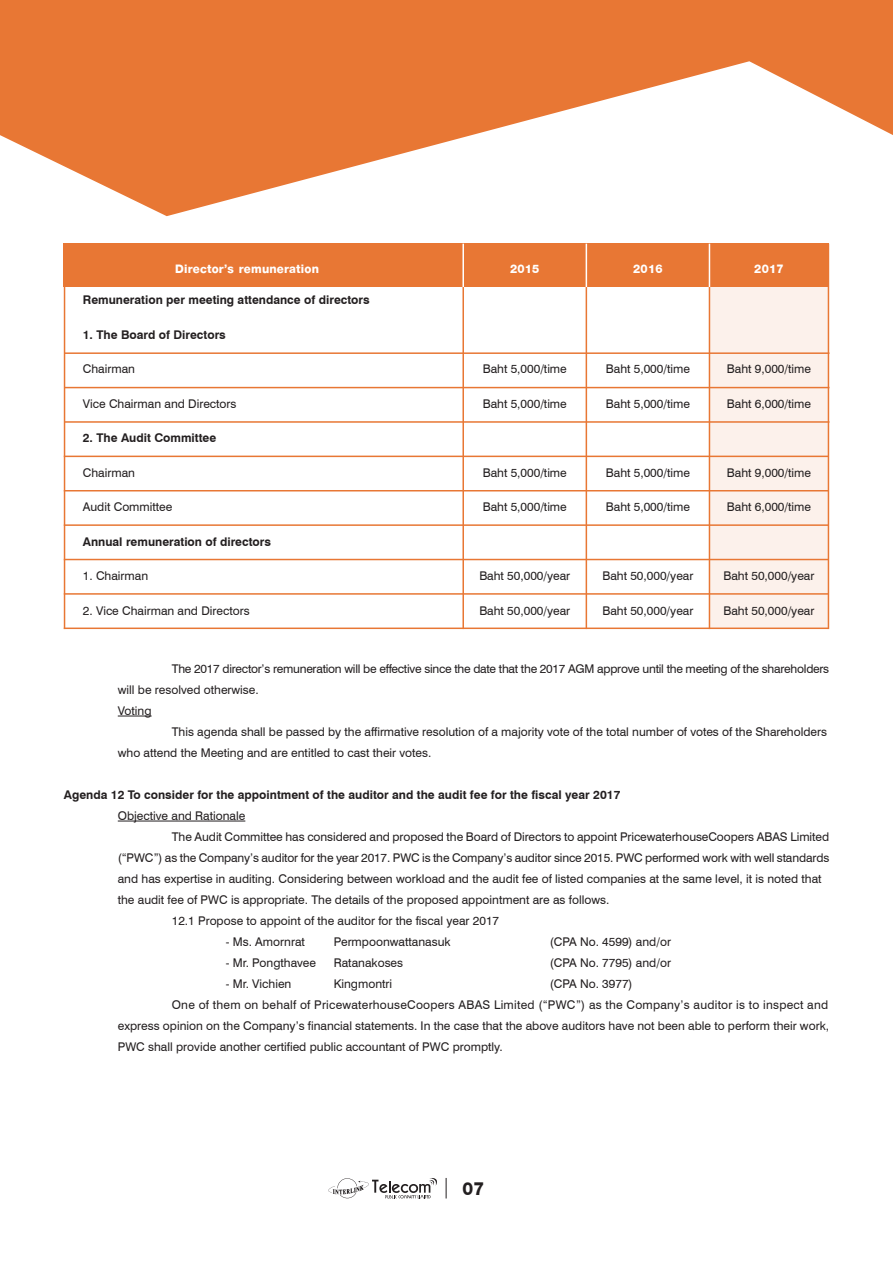
<style>
.page{position:relative;width:893px;height:1263px;background:#fff}
.page>*{position:absolute;margin:0;border:0;box-sizing:border-box;transform-origin:0 0}
.t1{font:27px "PS Lx Empire Extra";color:#231f20}
.t2{font:18px "PS Lx Empire Extra";letter-spacing:.01em;color:#fff}
.t3{font:12px "Swiss 721 BT";color:#231f20}
.t4{font:700 12px "Swiss 721 BT";color:#231f20}
.t5{font:12px "Swiss 721 BT";letter-spacing:-.02em;color:#231f20}
.t6{font:12px "Swiss 721 BT";letter-spacing:.02em;color:#231f20}
</style>
<div class="page">
<svg style="left:328px;top:1178px;width:109px;height:20px"></svg>
<svg style="left:446px;top:1178px;width:1px;height:20px"></svg>
<svg style="left:0;top:0;width:893px;height:216px;fill:#e87734"></svg>
<div style="left:709px;top:245px;width:119px;height:382px;background:linear-gradient(to right,#fcf0ea,#fcf0ea)"></div>
<hr style="left:118px;top:716px;width:34px;height:1px;background:#231f20">
<hr style="left:118px;top:821px;width:127px;height:1px;background:#231f20">
<div style="left:64px;top:244px;width:765px;height:43px;background:#e87734"></div>
<hr style="left:64px;top:244px;width:1px;height:385px;background:#e87734">
<hr style="left:65px;top:352px;width:764px;height:2px;background:#e87734">
<hr style="left:65px;top:387px;width:764px;height:1px;background:#e87734">
<hr style="left:65px;top:421px;width:764px;height:2px;background:#e87734">
<hr style="left:64px;top:456px;width:764px;height:1px;background:#e87734">
<hr style="left:64px;top:593px;width:764px;height:2px;background:#e87734">
<hr style="left:64px;top:524px;width:764px;height:2px;background:#e87734">
<hr style="left:64px;top:490px;width:764px;height:1px;background:#e87734">
<hr style="left:64px;top:627px;width:764px;height:2px;background:#e87734">
<hr style="left:64px;top:559px;width:764px;height:1px;background:#e87734">
<hr style="left:462px;top:244px;width:2px;height:385px;background:#e87734">
<hr style="left:586px;top:244px;width:1px;height:385px;background:#e87734">
<hr style="left:709px;top:244px;width:1px;height:385px;background:#e87734">
<hr style="left:828px;top:244px;width:1px;height:385px;background:#e87734">
<hr style="left:462px;top:244px;width:2px;height:43px;background:#fff">
<hr style="left:586px;top:244px;width:1px;height:43px;background:#fff">
<hr style="left:709px;top:244px;width:1px;height:43px;background:#fff">
<div style="left:1px;top:0;width:892px;height:14px;background:#e87734"></div>
<h2 class="t2" style="left:175px;top:259px;width:145px">Director’s remuneration</h2>
<h2 class="t2" style="left:510px;top:259px;width:31px">2015</h2>
<h2 class="t2" style="left:633px;top:259px;width:31px">2016</h2>
<h2 class="t2" style="left:754px;top:259px;width:31px">2017</h2>
<p class="t4" style="left:83px;top:293px;width:288px">Remuneration per meeting attendance of directors</p>
<p class="t4" style="left:83px;top:327px;width:145px">1. The Board of Directors</p>
<p class="t3" style="left:83px;top:362px;width:54px">Chairman</p>
<p class="t3" style="left:83px;top:396px;width:155px">Vice Chairman and Directors</p>
<p class="t4" style="left:83px;top:431px;width:135px">2. The Audit Committee</p>
<p class="t3" style="left:83px;top:465px;width:54px">Chairman</p>
<p class="t3" style="left:83px;top:500px;width:91px">Audit Committee</p>
<p class="t4" style="left:83px;top:534px;width:190px">Annual remuneration of directors</p>
<p class="t3" style="left:83px;top:569px;width:67px">1. Chairman</p>
<p class="t3" style="left:83px;top:603px;width:168px">2. Vice Chairman and Directors</p>
<p class="t3" style="left:483px;top:362px;width:86px">Baht 5,000/time</p>
<p class="t3" style="left:483px;top:396px;width:86px">Baht 5,000/time</p>
<p class="t3" style="left:606px;top:362px;width:86px">Baht 5,000/time</p>
<p class="t3" style="left:606px;top:396px;width:86px">Baht 5,000/time</p>
<p class="t3" style="left:727px;top:362px;width:86px">Baht 9,000/time</p>
<p class="t3" style="left:727px;top:396px;width:86px">Baht 6,000/time</p>
<p class="t3" style="left:483px;top:465px;width:86px">Baht 5,000/time</p>
<p class="t3" style="left:483px;top:500px;width:86px">Baht 5,000/time</p>
<p class="t3" style="left:606px;top:465px;width:86px">Baht 5,000/time</p>
<p class="t3" style="left:606px;top:500px;width:86px">Baht 5,000/time</p>
<p class="t3" style="left:727px;top:465px;width:86px">Baht 9,000/time</p>
<p class="t3" style="left:727px;top:500px;width:86px">Baht 6,000/time</p>
<p class="t3" style="left:479px;top:569px;width:92px">Baht 50,000/year</p>
<p class="t3" style="left:479px;top:603px;width:92px">Baht 50,000/year</p>
<p class="t3" style="left:602px;top:569px;width:92px">Baht 50,000/year</p>
<p class="t3" style="left:602px;top:603px;width:92px">Baht 50,000/year</p>
<p class="t3" style="left:723px;top:569px;width:92px">Baht 50,000/year</p>
<p class="t3" style="left:723px;top:603px;width:92px">Baht 50,000/year</p>
<p class="t5" style="left:172px;top:661px;width:659px">The 2017 director’s remuneration will be effective since the date that the 2017 AGM approve until the meeting of the shareholders</p>
<p class="t3" style="left:118px;top:682px;width:142px">will be resolved otherwise.</p>
<p class="t3" style="left:118px;top:703px;width:35px">Voting</p>
<p class="t3" style="left:172px;top:724px;width:657px">This agenda shall be passed by the affirmative resolution of a majority vote of the total number of votes of the Shareholders</p>
<p class="t3" style="left:118px;top:745px;width:315px">who attend the Meeting and are entitled to cast their votes.</p>
<p class="t4" style="left:64px;top:787px;width:558px">Agenda 12 To consider for the appointment of the auditor and the audit fee for the fiscal year 2017</p>
<p class="t3" style="left:118px;top:808px;width:129px">Objective and Rationale</p>
<p class="t3" style="left:172px;top:829px;width:659px">The Audit Committee has considered and proposed the Board of Directors to appoint PricewaterhouseCoopers ABAS Limited</p>
<p class="t3" style="left:118px;top:850px;width:713px">(“PWC”) as the Company’s auditor for the year 2017. PWC is the Company’s auditor since 2015. PWC performed work with well standards</p>
<p class="t3" style="left:118px;top:871px;width:705px">and has expertise in auditing. Considering between workload and the audit fee of listed companies at the same level, it is noted that</p>
<p class="t3" style="left:118px;top:892px;width:493px">the audit fee of PWC is appropriate. The details of the proposed appointment are as follows.</p>
<p class="t3" style="left:172px;top:913px;width:329px">12.1 Propose to appoint of the auditor for the fiscal year 2017</p>
<p class="t3" style="left:226px;top:934px;width:81px">- Ms. Amornrat</p>
<p class="t3" style="left:334px;top:934px;width:118px">Permpoonwattanasuk</p>
<p class="t3" style="left:550px;top:934px;width:123px">(CPA No. 4599) and/or</p>
<p class="t3" style="left:226px;top:955px;width:92px">- Mr. Pongthavee</p>
<p class="t3" style="left:334px;top:955px;width:71px">Ratanakoses</p>
<p class="t3" style="left:550px;top:955px;width:123px">(CPA No. 7795) and/or</p>
<p class="t3" style="left:226px;top:976px;width:67px">- Mr. Vichien</p>
<p class="t3" style="left:334px;top:976px;width:60px">Kingmontri</p>
<p class="t3" style="left:550px;top:976px;width:84px">(CPA No. 3977)</p>
<p class="t6" style="left:172px;top:997px;width:658px">One of them on behalf of PricewaterhouseCoopers ABAS Limited (“PWC”) as the Company’s auditor is to inspect and</p>
<p class="t3" style="left:118px;top:1018px;width:713px">express opinion on the Company’s financial statements. In the case that the above auditors have not been able to perform their work,</p>
<p class="t3" style="left:118px;top:1039px;width:386px">PWC shall provide another certified public accountant of PWC promptly.</p>
<h1 class="t1" style="left:463px;top:1174px;width:23px">07</h1>
</div>
